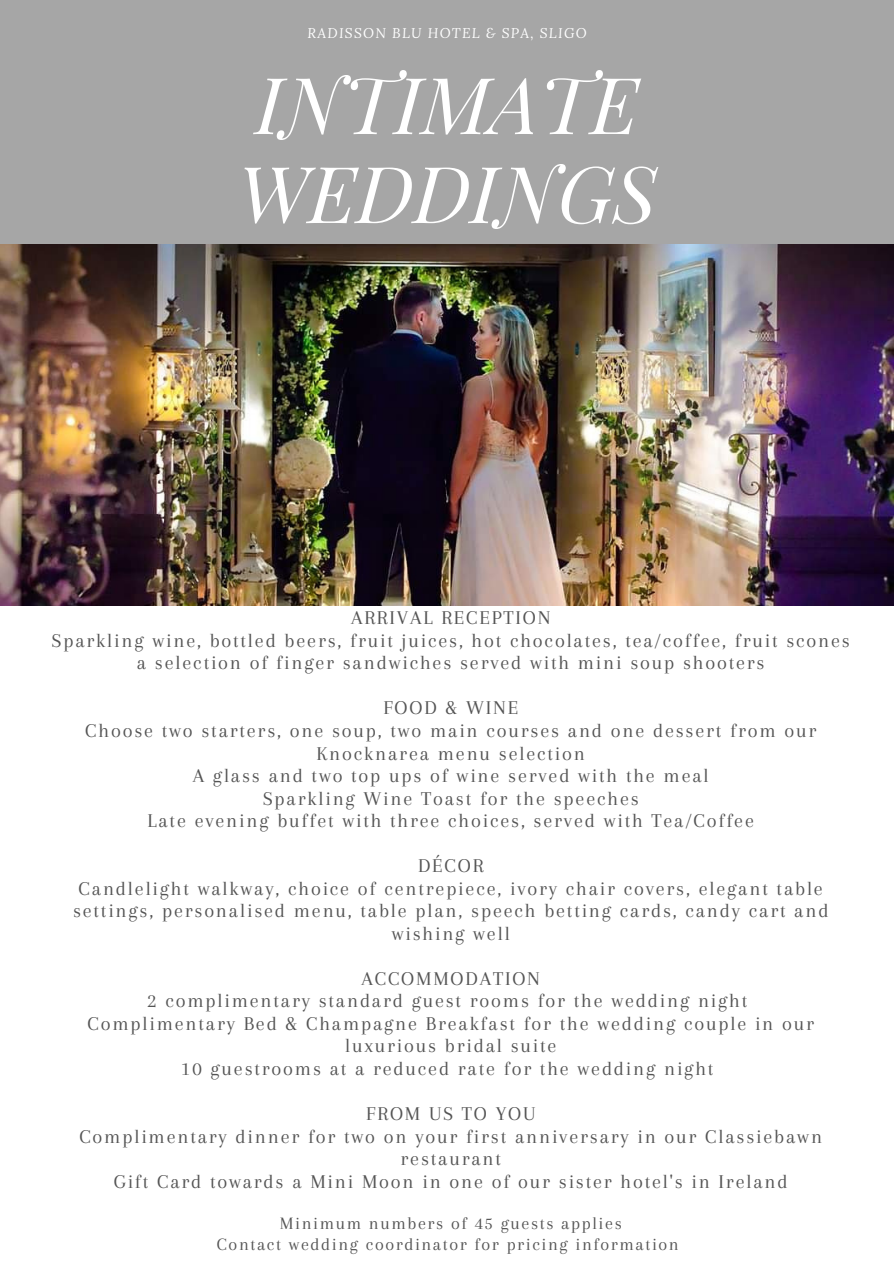
<style>
.page{position:relative;width:894px;height:1264px;background:#fff}
.page>*{position:absolute;margin:0;border:0;box-sizing:border-box;transform-origin:0 0}
.t1{font:italic 78.45px/88.9px "Playfair Display";color:#fff}
.t2{font:20.25px/22.5px "Arapey";letter-spacing:.09em;color:#545454;text-align:center}
.t3{font:18px "Arapey";letter-spacing:.09em;color:#545454}
.t4{font:italic 13.95px "Lora";letter-spacing:.09em;color:#fff}
</style>
<div class="page">
<div style="left:0;top:0;width:893px;height:279px;background:#a6a6a6"></div>
<img style="left:0;top:245px;width:893px;height:360px">
<p class="t4" style="left:307px;top:23px;width:280px">RADISSON BLU HOTEL &amp; SPA, SLIGO</p>
<p class="t1" style="left:238px;top:57px;width:420px">INTIMATE<br>WEDDINGS</p>
<p class="t2" style="left:351px;top:606px;width:201px">ARRIVAL RECEPTION</p>
<p class="t2" style="left:52px;top:629px;width:799px">Sparkling wine, bottled beers, fruit juices, hot chocolates, tea/coffee, fruit scones a selection of finger sandwiches served with mini soup shooters</p>
<p class="t2" style="left:383px;top:696px;width:136px">FOOD &amp; WINE</p>
<p class="t2" style="left:85px;top:719px;width:732px">Choose two starters, one soup, two main courses and one dessert from our<br>Knocknarea menu selection</p>
<p class="t2" style="left:193px;top:764px;width:517px">A glass and two top ups of wine served with the meal</p>
<p class="t2" style="left:263px;top:786px;width:377px">Sparkling Wine Toast for the speeches</p>
<p class="t2" style="left:147px;top:809px;width:608px">Late evening buffet with three choices, served with Tea/Coffee</p>
<p class="t2" style="left:418px;top:854px;width:67px">DÉCOR</p>
<p class="t2" style="left:73px;top:877px;width:756px">Candlelight walkway, choice of centrepiece, ivory chair covers, elegant table settings, personalised menu, table plan, speech betting cards, candy cart and wishing well</p>
<p class="t2" style="left:361px;top:967px;width:180px">ACCOMMODATION</p>
<p class="t2" style="left:147px;top:989px;width:601px">2 complimentary standard guest rooms for the wedding night</p>
<p class="t2" style="left:87px;top:1012px;width:727px">Complimentary Bed &amp; Champagne Breakfast for the wedding couple in our luxurious bridal suite</p>
<p class="t2" style="left:181px;top:1057px;width:533px">10 guestrooms at a reduced rate for the wedding night</p>
<p class="t2" style="left:366px;top:1102px;width:170px">FROM US TO YOU</p>
<p class="t2" style="left:79px;top:1124px;width:744px">Complimentary dinner for two on your first anniversary in our Classiebawn restaurant</p>
<p class="t2" style="left:114px;top:1169px;width:675px">Gift Card towards a Mini Moon in one of our sister hotel's in Ireland</p>
<p class="t3" style="left:280px;top:1213px;width:343px">Minimum numbers of 45 guests applies</p>
<p class="t3" style="left:217px;top:1233px;width:463px">Contact wedding coordinator for pricing information</p>
</div>
